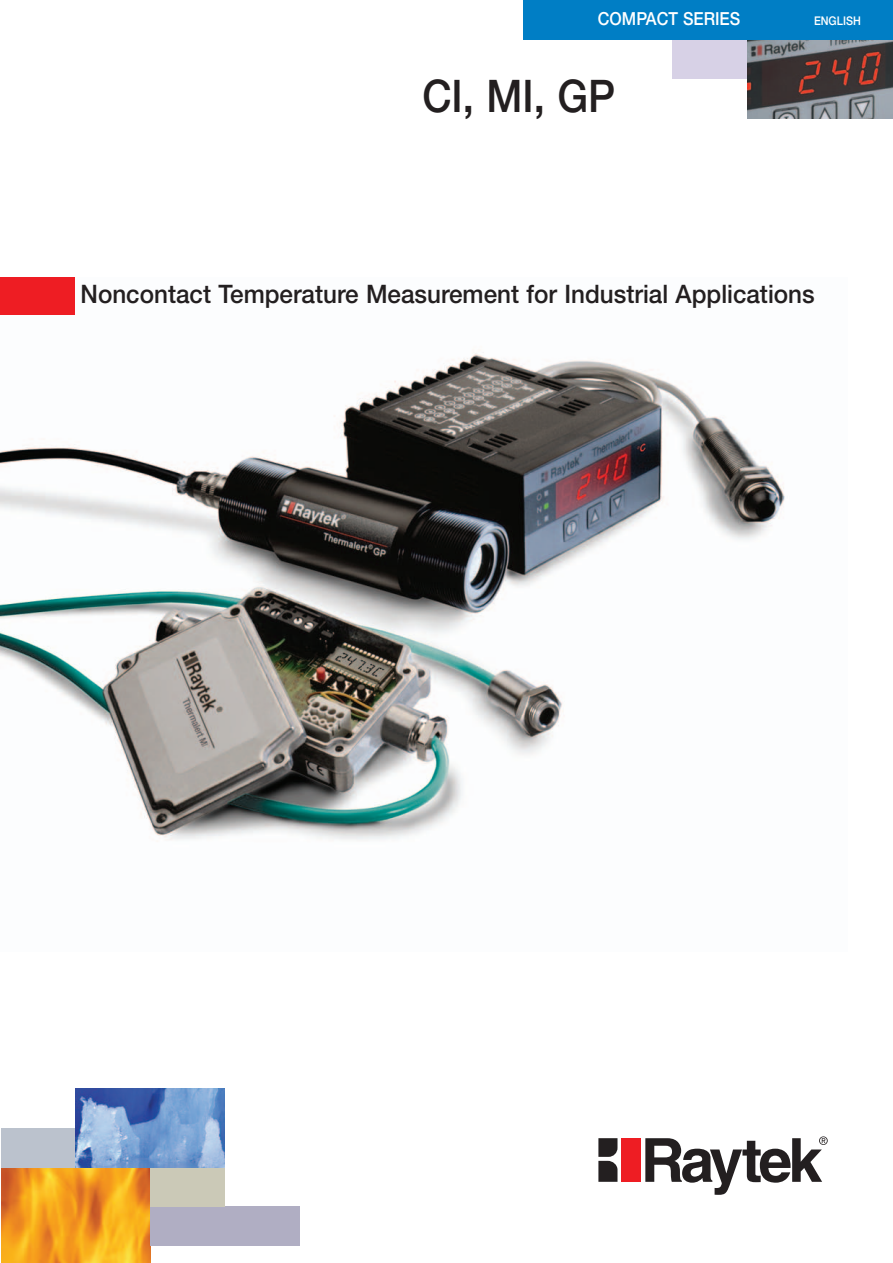
<style>
.page{position:relative;width:893px;height:1263px;background:#fff}
.page>*{position:absolute;margin:0;border:0;box-sizing:border-box;transform-origin:0 0}
.t1{font:500 45px "Helvetica Neue";color:#231f20;scale:.9 1}
.t2{font:500 25.5px "Helvetica Neue";color:#231f20;scale:.95 1}
.t3{font:500 18px "Helvetica Neue";color:#fff;scale:.9 1}
.t4{font:500 12px "Helvetica Neue";color:#fff;scale:.9 1}
</style>
<div class="page">
<img style="left:0;top:352px;width:785px;height:488px">
<img style="left:747px;top:40px;width:145px;height:79px">
<div style="left:672px;top:40px;width:75px;height:39px;background:#d7d1e6"></div>
<div style="left:523px;top:0;width:369px;height:40px;background:#007ec5"></div>
<svg style="left:598px;top:1138px;width:19px;height:44px"></svg>
<div style="left:621px;top:1138px;width:20px;height:44px;background:#ee1d23"></div>
<svg style="left:645px;top:1136px;width:182px;height:59px"></svg>
<img style="left:1px;top:1167px;width:149px;height:96px">
<div style="left:1px;top:1128px;width:75px;height:39px;background:#bbc2cd"></div>
<div style="left:150px;top:1207px;width:149px;height:39px;background:#b0aec3"></div>
<div style="left:150px;top:1167px;width:75px;height:40px;background:#cbc9b7"></div>
<img style="left:76px;top:1089px;width:149px;height:78px">
<div style="left:0;top:277px;width:75px;height:38px;background:#ee1d23"></div>
<p class="t3" style="left:598px;top:12px;width:160px">COMPACT SERIES</p>
<p class="t4" style="left:814px;top:16px;width:53px">ENGLISH</p>
<h1 class="t1" style="left:422px;top:80px;width:216px">CI, MI, GP</h1>
<p class="t2" style="left:80px;top:285px;width:774px">Noncontact Temperature Measurement for Industrial Applications</p>
</div>
